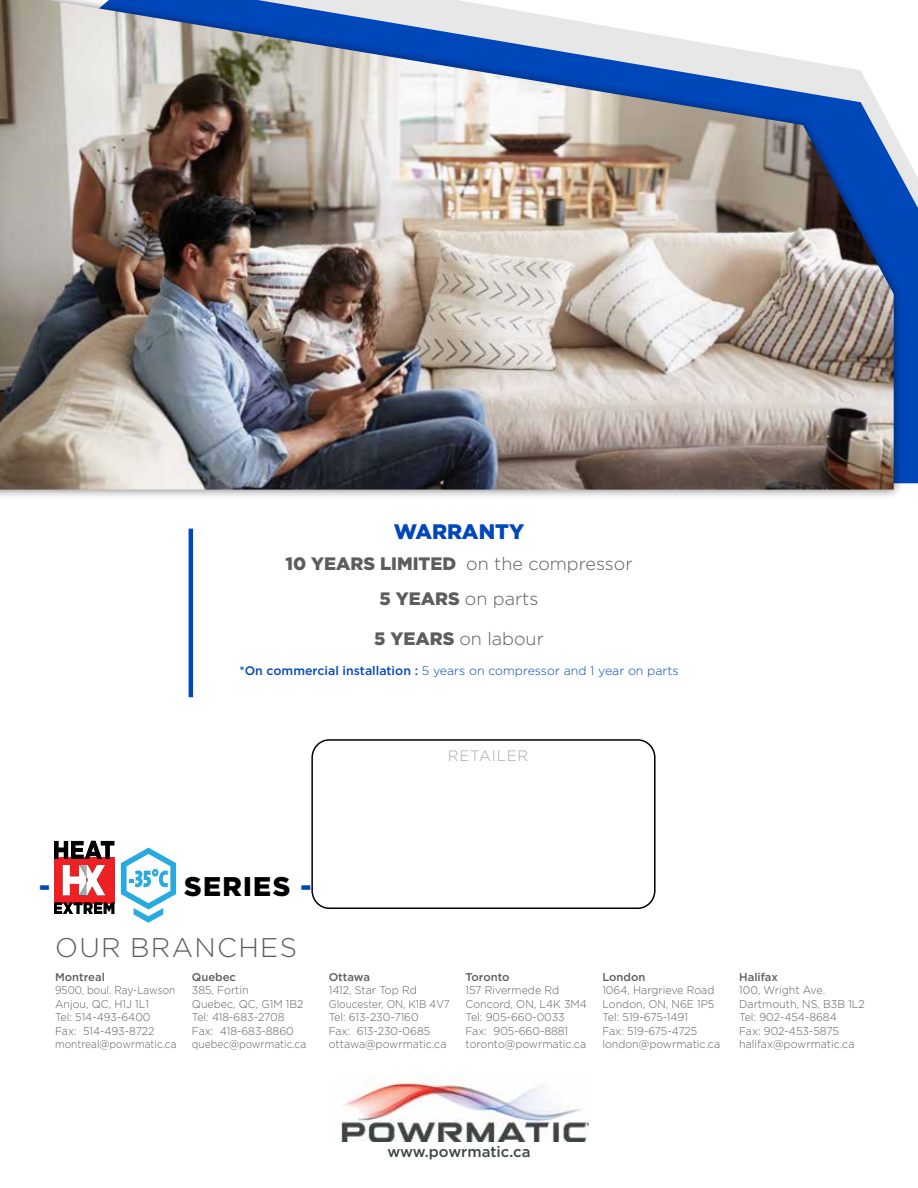
<style>
.page{position:relative;width:918px;height:1188px;background:#fff}
.page>*{position:absolute;margin:0;border:0;box-sizing:border-box;transform-origin:0 0}
.t1{font:300 27px "Gotham";letter-spacing:.05em;color:#5d5d5d}
.t2{font:900 27px "Gotham";letter-spacing:.05em;color:#000}
.t3{font:900 27px "Gotham";color:#0047ba}
.t4{font:900 21px "Gotham";color:#0047ba}
.t5{font:300 18px/35px "Gotham";color:#5d5d5d;text-align:center}
.t6{font:500 15px "Gotham";color:#3f4743}
.t7{font:300 15px "Gotham";letter-spacing:.05em;color:#a7a9ac}
.t8{font:300 12.3px "Gotham";color:#0047ba}
.t9{font:300 11.25px/13.5px "Gotham";color:#5d5d5d;scale:.95 1}
.t10{font:300 11.25px/13.5px "Gotham";color:#5d5d5d;scale:.9 1}
.t11{font:500 11.25px "Gotham";color:#5d5d5d}
.s1{font-weight:900}
.s2{font-weight:500}
.s3{color:#0047ba}
</style>
<div class="page">
<img style="left:341px;top:1075px;width:248px;height:66px">
<div style="left:0;top:0;width:903px;height:499px;background:#000;opacity:.5"></div>
<img style="left:0;top:0;width:894px;height:490px">
<div style="left:311px;top:739px;width:345px;height:170px;border:2px solid #000;border-radius:17px"></div>
<svg style="left:54px;top:840px;width:122px;height:83px"></svg>
<hr style="left:189px;top:529px;width:4px;height:168px;background:#0047ba">
<h2 class="t4" style="left:394px;top:517px;width:132px">WARRANTY</h2>
<h3 class="t5" style="left:285px;top:546px;width:349px"><span class="s1">10 YEARS LIMITED</span> on the compressor<br><span class="s1">5 YEARS</span> on parts</h3>
<h3 class="t5" style="left:374px;top:620px;width:171px"><span class="s1">5 YEARS</span> on labour</h3>
<p class="t8" style="left:239px;top:663px;width:441px"><span class="s2">*On commercial installation :</span> 5 years on compressor and 1 year on parts</p>
<h3 class="t7" style="left:448px;top:747px;width:82px">RETAILER</h3>
<h1 class="t3" style="left:39px;top:868px;width:13px">-</h1>
<h1 class="t2" style="left:184px;top:868px;width:129px">SERIES <span class="s3">-</span></h1>
<h1 class="t1" style="left:55px;top:931px;width:243px">OUR BRANCHES</h1>
<p class="t11" style="left:55px;top:969px;width:51px">Montreal</p>
<p class="t10" style="left:55px;top:983px;width:136px">9500, boul. Ray-Lawson<br>Anjou, QC, H1J 1L1<br>Tel: 514-493-6400<br>Fax: 514-493-8722 montreal@powrmatic.ca</p>
<p class="t11" style="left:192px;top:969px;width:46px">Quebec</p>
<p class="t9" style="left:192px;top:983px;width:122px">385, Fortin<br>Quebec, QC, G1M 1B2<br>Tel: 418-683-2708<br>Fax: 418-683-8860 quebec@powrmatic.ca</p>
<p class="t11" style="left:329px;top:969px;width:43px">Ottawa</p>
<p class="t9" style="left:329px;top:983px;width:129px">1412, Star Top Rd<br>Gloucester, ON, K1B 4V7<br>Tel: 613-230-7160<br>Fax: 613-230-0685 ottawa@powrmatic.ca</p>
<p class="t11" style="left:466px;top:969px;width:46px">Toronto</p>
<p class="t9" style="left:466px;top:983px;width:129px">157 Rivermede Rd<br>Concord, ON, L4K 3M4<br>Tel: 905-660-0033<br>Fax: 905-660-8881 toronto@powrmatic.ca</p>
<p class="t11" style="left:602px;top:969px;width:45px">London</p>
<p class="t9" style="left:602px;top:983px;width:126px">1064, Hargrieve Road<br>London, ON, N6E 1P5<br>Tel: 519-675-1491<br>Fax: 519-675-4725 london@powrmatic.ca</p>
<p class="t11" style="left:739px;top:969px;width:40px">Halifax</p>
<p class="t9" style="left:739px;top:983px;width:134px">100, Wright Ave.<br>Dartmouth, NS, B3B 1L2<br>Tel: 902-454-8684<br>Fax: 902-453-5875 halifax@powrmatic.ca</p>
<h3 class="t6" style="left:387px;top:1142px;width:145px">www.powrmatic.ca</h3>
</div>
